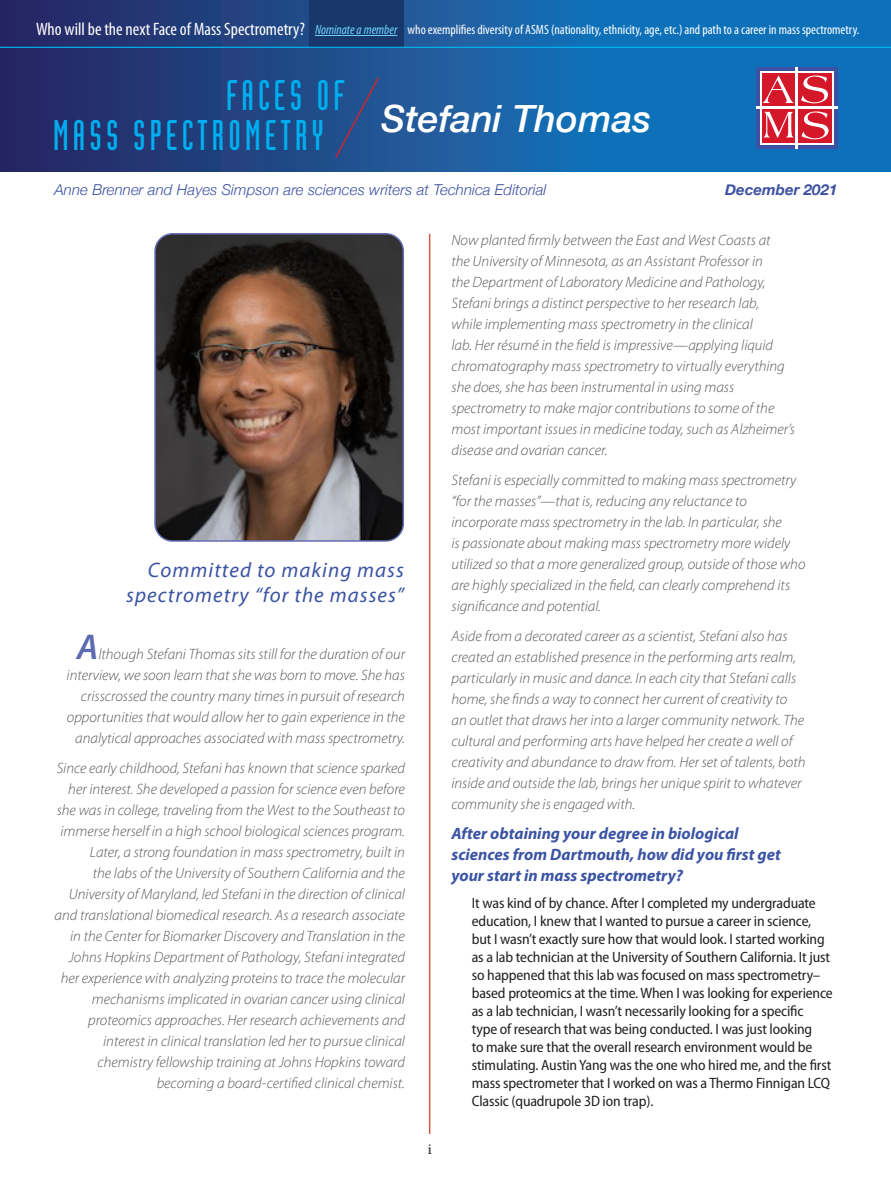
<style>
.page{position:relative;width:891px;height:1188px;background:#fff}
.page>*{position:absolute;margin:0;border:0;box-sizing:border-box;transform-origin:0 0}
.t1{font:42px "Industria Solid";letter-spacing:.1em;color:#00aeef}
.t2{font:italic 500 37.5px "Helvetica Neue";color:#fff}
.t3{font:italic 600 36px "Myriad Pro";color:#5d6ab2}
.t4{font:italic 21px/25.2px "Myriad Pro";letter-spacing:.05em;color:#3a53a3;text-align:right}
.t5{font:condensed 18px "Myriad Pro";color:#fff}
.t6{font:italic 700 16.5px/21px "Myriad Pro";color:#3a53a3}
.t7{font:italic 300 15px/21px "Myriad Pro";color:#57585a}
.t8{font:semi-condensed 15px/18px "Myriad Pro";letter-spacing:-.01em;color:#231f20}
.t9{font:italic 300 15px "Helvetica Neue";letter-spacing:.005em;color:#3c51a2}
.t10{font:italic 700 15px "Helvetica Neue";letter-spacing:.005em;color:#3c51a2}
.t11{font:15px "Minion Pro";color:#231f20}
.t12{font:condensed 13.5px "Myriad Pro";color:#fff}
.s1{font-style:italic;color:#6cd2fb}
</style>
<div class="page">
<svg style="left:0;top:0;width:891px;height:172px;background:#195698"></svg>
<hr style="left:429px;top:234px;width:1px;height:900px;background:#d95842">
<div style="left:756px;top:67px;width:81px;height:81px;background:linear-gradient(to right,#3c51a2,#3c51a2)"></div>
<svg style="left:760px;top:71px;width:73px;height:73px"></svg>
<div style="left:762px;top:73px;width:69px;height:69px;background:#d5172a"></div>
<hr style="left:796px;top:67px;width:2px;height:81px;background:#fff">
<hr style="left:756px;top:106px;width:81px;height:3px;background:#fff">
<svg style="left:763px;top:76px;width:31px;height:27px"></svg>
<svg style="left:801px;top:75px;width:27px;height:28px"></svg>
<svg style="left:764px;top:112px;width:30px;height:26px"></svg>
<svg style="left:802px;top:111px;width:26px;height:28px"></svg>
<div style="left:334px;top:76px;width:46px;height:83px;background:#205190"></div>
<img style="left:157px;top:236px;width:244px;height:303px">
<div style="left:154px;top:233px;width:250px;height:309px;border:2px solid #646db3;border-radius:17px"></div>
<div style="left:309px;top:0;width:95px;height:48px;background:#18376a"></div>
<hr style="left:315px;top:35px;width:82px;height:1px;background:#6cd2fb">
<hr style="left:0;top:47px;width:891px;height:1px;background:#00baf1">
<p class="t5" style="left:36px;top:18px;width:270px">Who will be the next Face of Mass Spectrometry?</p>
<p class="t12" style="left:315px;top:22px;width:546px"><span class="s1">Nominate a member</span> who exemplifies diversity of ASMS (nationality, ethnicity, age, etc.) and path to a career in mass spectrometry.</p>
<p class="t1" style="left:226px;top:72px;width:120px">FACES OF</p>
<p class="t1" style="left:53px;top:112px;width:272px">MASS SPECTROMETRY</p>
<p class="t2" style="left:381px;top:87px;width:272px">Stefani Thomas</p>
<p class="t9" style="left:54px;top:178px;width:493px">Anne Brenner and Hayes Simpson are sciences writers at Technica Editorial</p>
<p class="t10" style="left:725px;top:178px;width:114px">December 2021</p>
<p class="t4" style="left:126px;top:557px;width:279px">Committed to making mass spectrometry “for the masses”</p>
<p class="t3" style="left:77px;top:624px;width:23px">A</p>
<p class="t7" style="left:67px;top:643px;width:340px;text-align:right">lthough Stefani Thomas sits still for the duration of our interview, we soon learn that she was born to move. She has crisscrossed the country many times in pursuit of research opportunities that would allow her to gain experience in the analytical approaches associated with mass spectrometry.</p>
<p class="t7" style="left:55px;top:757px;width:352px;text-align:right">Since early childhood, Stefani has known that science sparked her interest. She developed a passion for science even before she was in college, traveling from the West to the Southeast to immerse herself in a high school biological sciences program.<br>Later, a strong foundation in mass spectrometry, built in<br>the labs of the University of Southern California and the University of Maryland, led Stefani in the direction of clinical and translational biomedical research. As a research associate in the Center for Biomarker Discovery and Translation in the Johns Hopkins Department of Pathology, Stefani integrated her experience with analyzing proteins to trace the molecular mechanisms implicated in ovarian cancer using clinical proteomics approaches. Her research achievements and interest in clinical translation led her to pursue clinical chemistry fellowship training at Johns Hopkins toward becoming a board-certified clinical chemist.</p>
<p class="t11" style="left:428px;top:1139px;width:6px">i</p>
<p class="t7" style="left:452px;top:229px;width:345px">Now planted firmly between the East and West Coasts at<br>the University of Minnesota, as an Assistant Professor in<br>the Department of Laboratory Medicine and Pathology, Stefani brings a distinct perspective to her research lab,<br>while implementing mass spectrometry in the clinical<br>lab. Her résumé in the field is impressive—applying liquid chromatography mass spectrometry to virtually everything she does, she has been instrumental in using mass spectrometry to make major contributions to some of the most important issues in medicine today, such as Alzheimer’s disease and ovarian cancer.</p>
<p class="t7" style="left:452px;top:469px;width:356px">Stefani is especially committed to making mass spectrometry “for the masses”—that is, reducing any reluctance to incorporate mass spectrometry in the lab. In particular, she<br>is passionate about making mass spectrometry more widely utilized so that a more generalized group, outside of those who are highly specialized in the field, can clearly comprehend its significance and potential.</p>
<p class="t7" style="left:452px;top:625px;width:355px">Aside from a decorated career as a scientist, Stefani also has created an established presence in the performing arts realm, particularly in music and dance. In each city that Stefani calls home, she finds a way to connect her current of creativity to an outlet that draws her into a larger community network. The cultural and performing arts have helped her create a well of creativity and abundance to draw from. Her set of talents, both inside and outside the lab, brings her unique spirit to whatever community she is engaged with.</p>
<p class="t6" style="left:452px;top:822px;width:331px">After obtaining your degree in biological sciences from Dartmouth, how did you first get your start in mass spectrometry?</p>
<p class="t8" style="left:472px;top:894px;width:363px">It was kind of by chance. After I completed my undergraduate education, I knew that I wanted to pursue a career in science, but I wasn’t exactly sure how that would look. I started working as a lab technician at the University of Southern California. It just so happened that this lab was focused on mass spectrometry– based proteomics at the time. When I was looking for experience as a lab technician, I wasn’t necessarily looking for a specific type of research that was being conducted. I was just looking<br>to make sure that the overall research environment would be stimulating. Austin Yang was the one who hired me, and the first mass spectrometer that I worked on was a Thermo Finnigan LCQ Classic (quadrupole 3D ion trap).</p>
</div>
